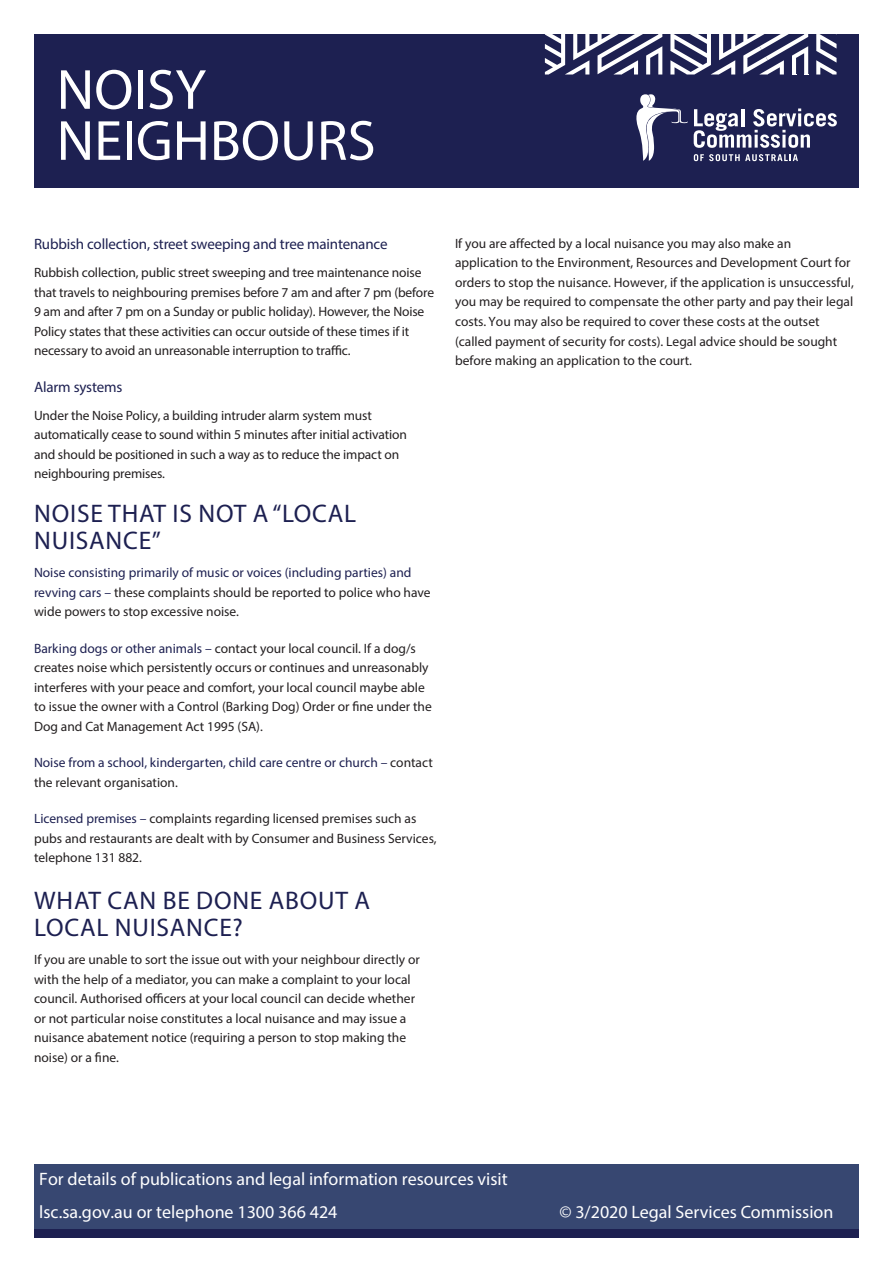
<style>
.page{position:relative;width:893px;height:1263px;background:#fff}
.page>*{position:absolute;margin:0;border:0;box-sizing:border-box;transform-origin:0 0}
.t1{font:57px "Myriad Pro";color:#fff}
.t2{font:25.5px/27px "Myriad Pro";letter-spacing:.03em;color:#1d2051}
.t3{font:18px/33.2px "Myriad Pro";color:#fff}
.t4{font:15px "Myriad Pro";letter-spacing:-.01em;color:#1d2051}
.t5{font:13.5px/19.5px "Myriad Pro";color:#231f20}
.t6{font:13.5px "Myriad Pro";color:#1d2051}
.s1{color:#1d2051}
.s2{color:#231f20}
</style>
<div class="page">
<div style="left:34px;top:34px;width:825px;height:153px;background:#1d2051"></div>
<div style="left:34px;top:1229px;width:825px;height:8px;background:#1d2051"></div>
<svg style="left:545px;top:34px;width:117px;height:41px"></svg>
<svg style="left:816px;top:34px;width:21px;height:41px"></svg>
<svg style="left:670px;top:34px;width:138px;height:41px"></svg>
<svg style="left:694px;top:108px;width:143px;height:40px"></svg>
<svg style="left:694px;top:154px;width:104px;height:7px"></svg>
<svg style="left:636px;top:94px;width:52px;height:67px"></svg>
<div style="left:34px;top:1164px;width:825px;height:65px;background:#374771"></div>
<p class="t1" style="left:57px;top:55px;width:151px">NOISY</p>
<p class="t1" style="left:57px;top:106px;width:320px">NEIGHBOURS</p>
<p class="t4" style="left:34px;top:235px;width:355px">Rubbish collection, street sweeping and tree maintenance</p>
<p class="t5" style="left:34px;top:263px;width:402px">Rubbish collection, public street sweeping and tree maintenance noise that travels to neighbouring premises before 7 am and after 7 pm (before 9 am and after 7 pm on a Sunday or public holiday). However, the Noise Policy states that these activities can occur outside of these times if it necessary to avoid an unreasonable interruption to traffic.</p>
<p class="t4" style="left:34px;top:378px;width:90px">Alarm systems</p>
<p class="t5" style="left:34px;top:405px;width:374px">Under the Noise Policy, a building intruder alarm system must automatically cease to sound within 5 minutes after initial activation and should be positioned in such a way as to reduce the impact on neighbouring premises.</p>
<p class="t2" style="left:34px;top:500px;width:323px">NOISE THAT IS NOT A “LOCAL<br>NUISANCE”</p>
<p class="t6" style="left:34px;top:565px;width:379px">Noise consisting primarily of music or voices (including parties) and</p>
<p class="t5" style="left:34px;top:582px;width:398px"><span class="s1">revving cars –</span> these complaints should be reported to police who have</p>
<p class="t5" style="left:34px;top:602px;width:207px">wide powers to stop excessive noise.</p>
<p class="t5" style="left:34px;top:638px;width:399px"><span class="s1">Barking dogs or other animals –</span> contact your local council. If a dog/s creates noise which persistently occurs or continues and unreasonably interferes with your peace and comfort, your local council maybe able to issue the owner with a Control (Barking Dog) Order or fine under the Dog and Cat Management Act 1995 (SA).</p>
<p class="t6" style="left:34px;top:755px;width:400px">Noise from a school, kindergarten, child care centre or church – <span class="s2">contact</span></p>
<p class="t5" style="left:34px;top:772px;width:145px">the relevant organisation.</p>
<p class="t5" style="left:34px;top:809px;width:384px"><span class="s1">Licensed premises –</span> complaints regarding licensed premises such as</p>
<p class="t5" style="left:34px;top:828px;width:404px">pubs and restaurants are dealt with by Consumer and Business Services, telephone 131 882.</p>
<p class="t2" style="left:34px;top:886px;width:337px">WHAT CAN BE DONE ABOUT A<br>LOCAL NUISANCE?</p>
<p class="t5" style="left:34px;top:949px;width:387px">If you are unable to sort the issue out with your neighbour directly or with the help of a mediator, you can make a complaint to your local council. Authorised officers at your local council can decide whether or not particular noise constitutes a local nuisance and may issue a nuisance abatement notice (requiring a person to stop making the noise) or a fine.</p>
<p class="t5" style="left:455px;top:233px;width:400px">If you are affected by a local nuisance you may also make an application to the Environment, Resources and Development Court for orders to stop the nuisance. However, if the application is unsuccessful, you may be required to compensate the other party and pay their legal costs. You may also be required to cover these costs at the outset (called payment of security for costs). Legal advice should be sought before making an application to the court.</p>
<p class="t3" style="left:39px;top:1162px;width:470px">For details of publications and legal information resources visit lsc.sa.gov.au or telephone 1300 366 424</p>
<p class="t3" style="left:559px;top:1195px;width:276px">© 3/2020 Legal Services Commission</p>
</div>
